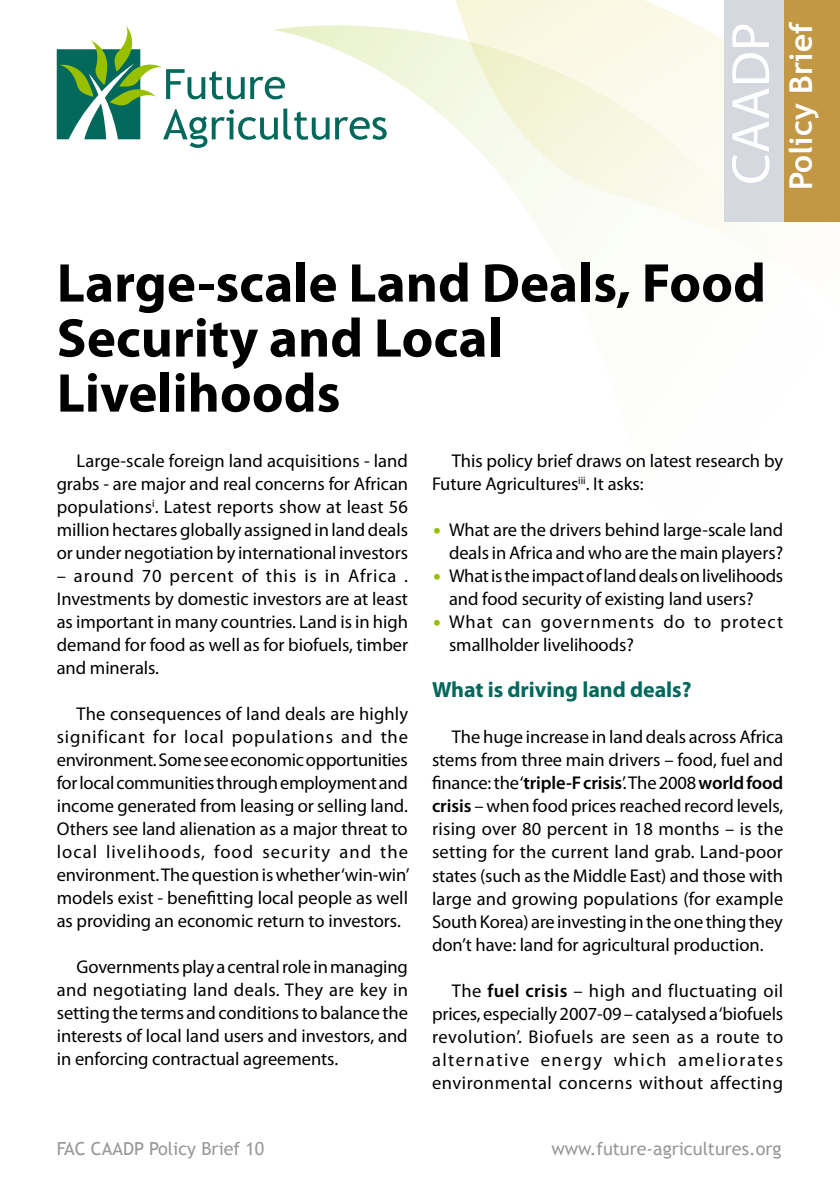
<style>
.page{position:relative;width:840px;height:1191px;background:#fff}
.page>*{position:absolute;margin:0;border:0;box-sizing:border-box;transform-origin:0 0}
.t1{font:700 55px/55px "Myriad Pro";color:#000}
.t2{font:54px "Myriad Pro";color:#fff}
.t3{font:700 31.6px "Trebuchet MS";color:#fff}
.t4{font:700 22px "Myriad Pro";letter-spacing:-.005em;color:#00695b}
.t5{font:18.4px/23px "Myriad Pro";letter-spacing:-.005em;color:#000;text-align:justify}
.t6{font:18.4px/23px "Myriad Pro";letter-spacing:.045em;color:#000}
.t7{font:18px "Trebuchet MS";color:#98989c}
.s1{font-family:"Trebuchet MS";font-weight:700;color:#98c000}
.s2{font-weight:600}
</style>
<div class="page">
<img style="left:319px;top:22px;width:520px;height:382px">
<svg style="left:335px;top:117px;width:51px;height:23px"></svg>
<svg style="left:57px;top:26px;width:272px;height:122px"></svg>
<div style="left:782px;top:0;width:57px;height:221px;background:#c29845"></div>
<div style="left:723px;top:0;width:59px;height:221px;background:#d6d8df"></div>
<h2 class="t2" style="left:717px;top:185px;width:164px;rotate:-90deg">CAADP</h2>
<h3 class="t3" style="left:780px;top:190px;width:169px;rotate:-90deg">Policy Brief</h3>
<h1 class="t1" style="left:57px;top:254px;width:710px">Large-scale Land Deals, Food<br>Security and Local<br>Livelihoods</h1>
<p class="t5" style="left:57px;top:449px;width:353px;text-indent:20px">Large-scale foreign land acquisitions - land grabs - are major and real concerns for African populations<sup>i</sup>. Latest reports show at least 56 million hectares globally assigned in land deals or under negotiation by international investors</p>
<p class="t5" style="left:57px;top:564px;width:352px">– around 70 percent of this is in Africa .<br>Investments by domestic investors are at least as important in many countries. Land is in high demand for food as well as for biofuels, timber and minerals.</p>
<p class="t5" style="left:57px;top:702px;width:354px;text-indent:20px">The consequences of land deals are highly significant for local populations and the environment. Some see economic opportunities for local communities through employment and income generated from leasing or selling land.<br>Others see land alienation as a major threat to local livelihoods, food security and the environment. The question is whether ‘win-win’ models exist - benefitting local people as well as providing an economic return to investors.</p>
<p class="t5" style="left:57px;top:955px;width:352px;text-indent:20px">Governments play a central role in managing and negotiating land deals. They are key in setting the terms and conditions to balance the interests of local land users and investors, and in enforcing contractual agreements.</p>
<p class="t5" style="left:432px;top:449px;width:352px;text-indent:20px">This policy brief draws on latest research by<br>Future Agricultures<sup>iii</sup>. It asks:</p>
<p class="t5" style="left:432px;top:518px;width:352px;text-align:right"><span class="s1">•</span> What are the drivers behind large-scale land deals in Africa and who are the main players?</p>
<p class="t5" style="left:449px;top:564px;width:335px;text-indent:-17px"><span class="s1">•</span> What is the impact of land deals on livelihoods and food security of existing land users?</p>
<p class="t6" style="left:449px;top:610px;width:335px;text-indent:-17px"><span class="s1">•</span> What can governments do to protect smallholder livelihoods?</p>
<p class="t4" style="left:432px;top:675px;width:261px">What is driving land deals?</p>
<p class="t5" style="left:432px;top:725px;width:353px;text-indent:20px">The huge increase in land deals across Africa stems from three main drivers – food, fuel and finance: the ‘<span class="s2">triple-F crisis</span>’. The 2008 <span class="s2">world food crisis</span> – when food prices reached record levels, rising over 80 percent in 18 months – is the setting for the current land grab. Land-poor states (such as the Middle East) and those with large and growing populations (for example South Korea) are investing in the one thing they don’t have: land for agricultural production.</p>
<p class="t5" style="left:432px;top:978px;width:352px;text-indent:20px">The <span class="s2">fuel crisis</span> – high and fluctuating oil prices, especially 2007-09 – catalysed a ‘biofuels revolution’. Biofuels are seen as a route to alternative energy which ameliorates environmental concerns without affecting</p>
<p class="t7" style="left:57px;top:1137px;width:209px">FAC CAADP Policy Brief 10</p>
<p class="t7" style="left:551px;top:1137px;width:231px">www.future-agricultures.org</p>
</div>
